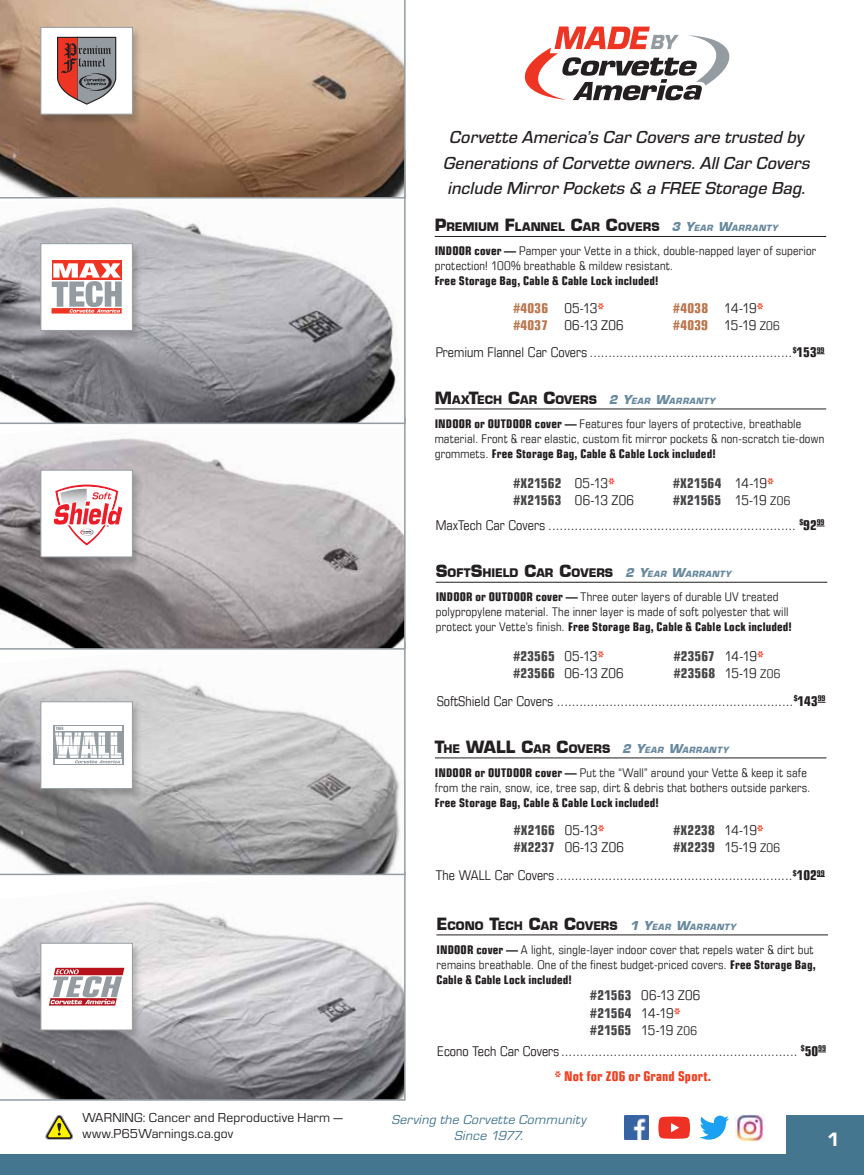
<style>
.page{position:relative;width:864px;height:1175px;background:#fff}
.page>*{position:absolute;margin:0;border:0;box-sizing:border-box;transform-origin:0 0}
.t1{font:20.1px "Eurostile Hea";color:#fff}
.t2{font:18px/25.5px "Eurostile Med Ita";letter-spacing:.01em;color:#231f20;text-align:center}
.t3{font:700 16.5px "Eurostile LT";color:#231f20}
.t4{font:condensed 13.5px/17.4px "Eurostile LT";color:#231f20}
.t5{font:700 condensed 13.5px/17.4px "Eurostile LT";letter-spacing:.01em;color:#464547}
.t6{font:13.5px/16.5px "Eurostile";letter-spacing:.01em;color:#231f20}
.t7{font:italic 13.5px/16.2px "Eurostile";letter-spacing:.015em;color:#447690;text-align:center}
.t8{font:700 condensed 13.5px/17.4px "Eurostile LT";letter-spacing:.02em;color:#b9764d}
.t9{font:700 condensed 13.5px "Eurostile LT";letter-spacing:.01em;color:#ef4123}
.t10{font:condensed 12px/15px "Eurostile LT";letter-spacing:.015em;color:#231f20}
.t11{font:700 condensed 12px "Eurostile LT";letter-spacing:.015em;color:#231f20}
.t12{font:700 11.55px "Eurostile LT";color:#231f20}
.t13{font:italic 700 8.4px "Eurostile LT";letter-spacing:.06em;color:#68899e}
.t14{font:4.05px "Impact";color:#949ca1;scale:1.34 1}
.s1{font-size:16.5px}
.s2{font-style:italic;font-size:12px;color:#68899e}
.s3{font-style:italic;font-size:8.4px;color:#68899e}
.s4{font-weight:700}
.s5{font-weight:700;color:#b9764d}
.s6{font-weight:700;color:#ef4123}
.s7{font-weight:400;color:#231f20}
.s8{color:#ef4123}
.s9{font-weight:400;font-size:12px;color:#231f20}
.s10{font-weight:700;color:#464547}
.s11{font-size:11.55px}
.s12{font-style:normal;font-size:16.5px;color:#231f20}
.s13{font-style:normal;font-size:11.55px;color:#231f20}
.s14{font-size:12px}
</style>
<div class="page">
<div style="left:0;top:1154px;width:864px;height:20px;background:#447690"></div>
<div style="left:786px;top:1115px;width:78px;height:59px;background:#447690"></div>
<img style="left:624px;top:1115px;width:25px;height:24px">
<img style="left:734px;top:1114px;width:32px;height:27px">
<svg style="left:658px;top:1116px;width:32px;height:22px"></svg>
<svg style="left:699px;top:1115px;width:30px;height:24px"></svg>
<svg style="left:46px;top:1114px;width:27px;height:25px"></svg>
<svg style="left:0;top:875px;width:406px;height:225px"></svg>
<svg style="left:0;top:649px;width:406px;height:226px"></svg>
<svg style="left:0;top:424px;width:406px;height:225px"></svg>
<svg style="left:0;top:198px;width:406px;height:226px"></svg>
<svg style="left:0;top:0;width:406px;height:198px;background:#b2957e"></svg>
<hr style="left:435px;top:236px;width:391px;height:1px;background:#231f20">
<hr style="left:435px;top:408px;width:391px;height:1px;background:#231f20">
<hr style="left:436px;top:582px;width:391px;height:1px;background:#231f20">
<hr style="left:435px;top:757px;width:391px;height:1px;background:#231f20">
<hr style="left:436px;top:934px;width:392px;height:1px;background:#231f20">
<div style="left:38px;top:243px;width:104px;height:99px;background:#231f20;opacity:.25"></div>
<div style="left:40px;top:243px;width:93px;height:88px;background:#fff;border:1px solid #949ca1"></div>
<svg style="left:52px;top:312px;width:70px;height:1px"></svg>
<div style="left:52px;top:260px;width:70px;height:20px;background:#ee3524"></div>
<svg style="left:52px;top:263px;width:70px;height:49px"></svg>
<div style="left:38px;top:27px;width:104px;height:99px;background:#231f20;opacity:.25"></div>
<div style="left:40px;top:27px;width:93px;height:87px;background:#fff;border:1px solid #949ca1"></div>
<svg style="left:57px;top:37px;width:59px;height:68px;background:#9f7a79"></svg>
<div style="left:38px;top:469px;width:104px;height:100px;background:#231f20;opacity:.25"></div>
<div style="left:40px;top:470px;width:93px;height:87px;background:#fff;border:1px solid #949ca1"></div>
<svg style="left:53px;top:484px;width:70px;height:61px"></svg>
<div style="left:38px;top:701px;width:104px;height:99px;background:#231f20;opacity:.25"></div>
<div style="left:40px;top:701px;width:93px;height:88px;background:#fff;border:1px solid #949ca1"></div>
<div style="left:53px;top:725px;width:70px;height:39px;background:#949ca1"></div>
<div style="left:55px;top:726px;width:66px;height:5px;background:#fff"></div>
<svg style="left:55px;top:732px;width:66px;height:31px"></svg>
<div style="left:38px;top:942px;width:104px;height:100px;background:#231f20;opacity:.25"></div>
<div style="left:40px;top:942px;width:93px;height:88px;background:#fff;border:1px solid #949ca1"></div>
<svg style="left:49px;top:967px;width:75px;height:38px"></svg>
<svg style="left:524px;top:27px;width:206px;height:73px"></svg>
<p class="t14" style="left:56px;top:725px;width:7px">THE</p>
<p class="t6" style="left:82px;top:1108px;width:262px">WARNING: Cancer and Reproductive Harm — www.P65Warnings.ca.gov</p>
<h2 class="t2" style="left:444px;top:123px;width:368px">Corvette America’s Car Covers are trusted by<br>Generations of Corvette owners. All Car Covers include Mirror Pockets &amp; a FREE Storage Bag.</h2>
<p class="t12" style="left:435px;top:220px;width:345px"><span class="s1">P</span>REMIUM <span class="s1">F</span>LANNEL <span class="s1">C</span>AR <span class="s1">C</span>OVERS <span class="s2">3 Y</span><span class="s3">EAR</span> <span class="s2">W</span><span class="s3">ARRANTY</span></p>
<p class="t10" style="left:435px;top:243px;width:383px"><span class="s4">INDOOR cover —</span> Pamper your Vette in a thick, double-napped layer of superior protection! 100% breathable &amp; mildew resistant.</p>
<p class="t11" style="left:435px;top:274px;width:225px">Free Storage Bag, Cable &amp; Cable Lock included!</p>
<p class="t4" style="left:513px;top:299px;width:112px"><span class="s5">#4036</span> 05-13<span class="s6">* </span><span class="s5">#4037</span> 06-13 Z06</p>
<p class="t8" style="left:673px;top:299px;width:108px">#4038 <span class="s7">14-19</span><span class="s8">* </span>#4039 <span class="s7">15-19</span> <span class="s9">Z06</span></p>
<p class="t4" style="left:436px;top:344px;width:390px">Premium Flannel Car Covers ......................................................<sup>$</sup><span class="s4">153</span><sup>99</sup></p>
<p class="t12" style="left:435px;top:392px;width:282px"><span class="s1">M</span>AX<span class="s1">T</span>ECH <span class="s1">C</span>AR <span class="s1">C</span>OVERS <span class="s2">2 Y</span><span class="s3">EAR</span> <span class="s2">W</span><span class="s3">ARRANTY</span></p>
<p class="t10" style="left:435px;top:416px;width:391px"><span class="s4">INDOOR or OUTDOOR cover —</span> Features four layers of protective, breathable material. Front &amp; rear elastic, custom fit mirror pockets &amp; non-scratch tie-down grommets. <span class="s4">Free Storage Bag, Cable &amp; Cable Lock included!</span></p>
<p class="t5" style="left:513px;top:474px;width:122px">#X21562 <span class="s7">05-13</span><span class="s8">* </span>#X21563 <span class="s7">06-13 Z06</span></p>
<p class="t5" style="left:673px;top:474px;width:119px">#X21564 <span class="s7">14-19</span><span class="s8">* </span>#X21565 <span class="s7">15-19</span> <span class="s9">Z06</span></p>
<p class="t4" style="left:436px;top:516px;width:390px">MaxTech Car Covers .................................................................. <sup>$</sup><span class="s4">92</span><sup>99</sup></p>
<p class="t12" style="left:436px;top:565px;width:297px"><span class="s1">S</span>OFT<span class="s1">S</span>HIELD <span class="s1">C</span>AR <span class="s1">C</span>OVERS <span class="s2">2 Y</span><span class="s3">EAR</span> <span class="s2">W</span><span class="s3">ARRANTY</span></p>
<p class="t10" style="left:436px;top:589px;width:358px"><span class="s4">INDOOR or OUTDOOR cover —</span> Three outer layers of durable UV treated polypropylene material. The inner layer is made of soft polyester that will protect your Vette’s finish. <span class="s4">Free Storage Bag, Cable &amp; Cable Lock included!</span></p>
<p class="t4" style="left:513px;top:647px;width:112px"><span class="s10">#23565</span> 05-13<span class="s6">* </span><span class="s10">#23566</span> 06-13 Z06</p>
<p class="t5" style="left:674px;top:647px;width:108px">#23567 <span class="s7">14-19</span><span class="s8">* </span>#23568 <span class="s7">15-19</span> <span class="s9">Z06</span></p>
<p class="t4" style="left:437px;top:692px;width:390px">SoftShield Car Covers ...............................................................<sup>$</sup><span class="s4">143</span><sup>99</sup></p>
<h3 class="t3" style="left:435px;top:736px;width:61px">T<span class="s11">HE</span> WALL</h3>
<p class="t13" style="left:521px;top:744px;width:209px"><span class="s12">C</span><span class="s13">AR</span> <span class="s12">C</span><span class="s13">OVERS</span> <span class="s14">2 Y</span>EAR <span class="s14">W</span>ARRANTY</p>
<p class="t10" style="left:435px;top:765px;width:377px"><span class="s4">INDOOR or OUTDOOR cover —</span> Put the “Wall” around your Vette &amp; keep it safe from the rain, snow, ice, tree sap, dirt &amp; debris that bothers outside parkers.</p>
<p class="t11" style="left:435px;top:795px;width:225px">Free Storage Bag, Cable &amp; Cable Lock included!</p>
<p class="t4" style="left:514px;top:821px;width:112px"><span class="s10">#X2166</span> 05-13<span class="s6">* </span><span class="s10">#X2237</span> 06-13 Z06</p>
<p class="t5" style="left:673px;top:821px;width:108px">#X2238 <span class="s7">14-19</span><span class="s8">* </span>#X2239 <span class="s7">15-19</span> <span class="s9">Z06</span></p>
<p class="t4" style="left:436px;top:866px;width:390px">The WALL Car Covers ...............................................................<sup>$</sup><span class="s4">102</span><sup>99</sup></p>
<p class="t12" style="left:436px;top:918px;width:301px"><span class="s1">E</span>CONO <span class="s1">T</span>ECH <span class="s1">C</span>AR <span class="s1">C</span>OVERS <span class="s2">1 Y</span><span class="s3">EAR</span> <span class="s2">W</span><span class="s3">ARRANTY</span></p>
<p class="t10" style="left:436px;top:941px;width:381px"><span class="s4">INDOOR cover —</span> A light, single-layer indoor cover that repels water &amp; dirt but remains breathable. One of the finest budget-priced covers. <span class="s4">Free Storage Bag,<br>Cable &amp; Cable Lock included!</span></p>
<p class="t5" style="left:590px;top:986px;width:112px">#21563 <span class="s7">06-13 Z06 </span>#21564 <span class="s7">14-19</span><span class="s8">* </span>#21565 <span class="s7">15-19</span> <span class="s9">Z06</span></p>
<p class="t4" style="left:437px;top:1041px;width:390px">Econo Tech Car Covers ............................................................... <sup>$</sup><span class="s4">50</span><sup>99</sup></p>
<p class="t9" style="left:555px;top:1068px;width:158px">* Not for Z06 or Grand Sport.</p>
<p class="t7" style="left:392px;top:1111px;width:196px">Serving the Corvette Community<br>Since 1977.</p>
<h1 class="t1" style="left:828px;top:1124px;width:14px">1</h1>
</div>
